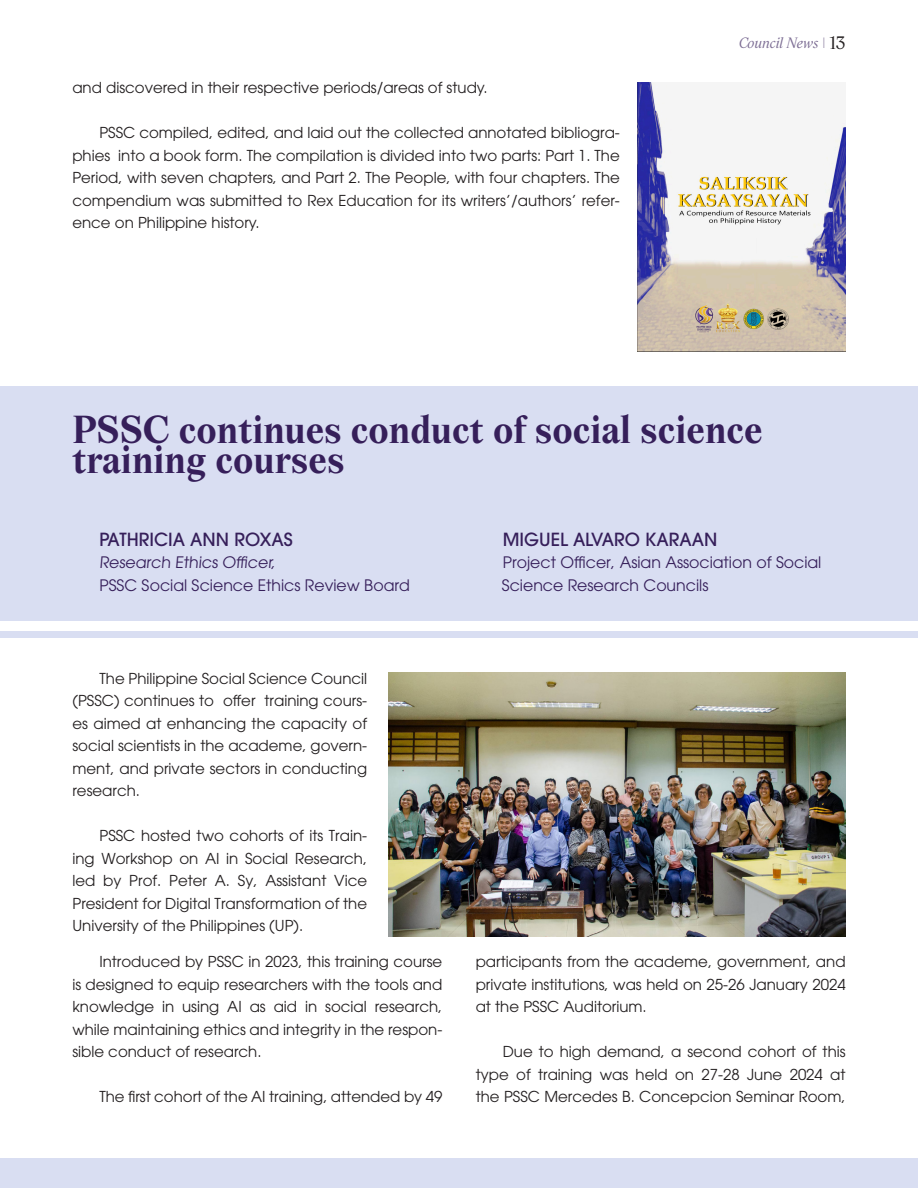
<style>
.page{position:relative;width:918px;height:1188px;background:#fff}
.page>*{position:absolute;margin:0;border:0;box-sizing:border-box;transform-origin:0 0}
.Feature_-_Author_affiliation{font:700 39px/30px "Magister";color:#361f5a}
.Feature_-_Author_affiliation-2{font:500 18px "ITC Avant Garde Pro";color:#361f5a}
.Feature_-_Author_affiliation-3{font:15.75px/22.5px "ITC Avant Garde Pro";color:#361f5a}
.t1{font:15px/22.5px "ITC Avant Garde Pro";color:#231f20;text-align:justify}
.t2{font:italic 15px "Magister";color:#361f5a}
.s1{font-style:normal;font-size:18px;color:#231f20}
</style>
<div class="page">
<hr style="left:0;top:0;width:1px;height:253px;background:#96a5db">
<img style="left:638px;top:82px;width:208px;height:270px">
<div style="left:0;top:386px;width:918px;height:235px;background:#d9def2"></div>
<div style="left:0;top:632px;width:918px;height:6px;background:#d9def2"></div>
<img style="left:389px;top:672px;width:457px;height:265px">
<div style="left:0;top:1159px;width:918px;height:29px;background:#d9def2"></div>
<p class="t1" style="left:72px;top:76px;width:417px">and discovered in their respective periods/areas of study.</p>
<p class="t1" style="left:72px;top:121px;width:549px;text-indent:27px">PSSC compiled, edited, and laid out the collected annotated bibliogra&shy;phies into a book form. The compilation is divided into two parts: Part 1. The Period, with seven chapters, and Part 2. The People, with four chapters. The compendium was submitted to Rex Education for its writers’/authors’ refer&shy;ence on Philippine history.</p>
<p class="t2" style="left:738px;top:34px;width:109px">Council News | <span class="s1">13</span></p>
<p class="Feature_-_Author_affiliation" style="left:72px;top:414px;width:692px">PSSC continues conduct of social science training courses</p>
<p class="Feature_-_Author_affiliation-2" style="left:99px;top:528px;width:195px">PATHRICIA ANN ROXAS</p>
<p class="Feature_-_Author_affiliation-3" style="left:99px;top:551px;width:179px">Research Ethics Officer,</p>
<p class="Feature_-_Author_affiliation-3" style="left:99px;top:573px;width:312px">PSSC Social Science Ethics Review Board</p>
<p class="t1" style="left:72px;top:667px;width:296px;text-indent:27px">The Philippine Social Science Council (PSSC) continues to offer training cours&shy;es aimed at enhancing the capacity of social scientists in the academe, govern&shy;ment, and private sectors in conducting research.</p>
<p class="t1" style="left:72px;top:824px;width:296px;text-indent:27px">PSSC hosted two cohorts of its Train&shy;ing Workshop on AI in Social Research, led by Prof. Peter A. Sy, Assistant Vice President for Digital Transformation of the University of the Philippines (UP).</p>
<p class="t1" style="left:72px;top:951px;width:372px;text-indent:27px">Introduced by PSSC in 2023, this training course is designed to equip researchers with the tools and knowledge in using AI as aid in social research, while maintaining ethics and integrity in the respon&shy;sible conduct of research.</p>
<p class="t1" style="left:99px;top:1086px;width:345px">The first cohort of the AI training, attended by 49</p>
<p class="Feature_-_Author_affiliation-2" style="left:503px;top:528px;width:216px">MIGUEL ALVARO KARAAN</p>
<p class="Feature_-_Author_affiliation-3" style="left:502px;top:551px;width:321px">Project Officer, Asian Association of Social<br>Science Research Councils</p>
<p class="t1" style="left:476px;top:951px;width:371px">participants from the academe, government, and private institutions, was held on 25-26 January 2024 at the PSSC Auditorium.</p>
<p class="t1" style="left:476px;top:1041px;width:371px;text-indent:27px">Due to high demand, a second cohort of this type of training was held on 27-28 June 2024 at the PSSC Mercedes B. Concepcion Seminar Room,</p>
</div>
